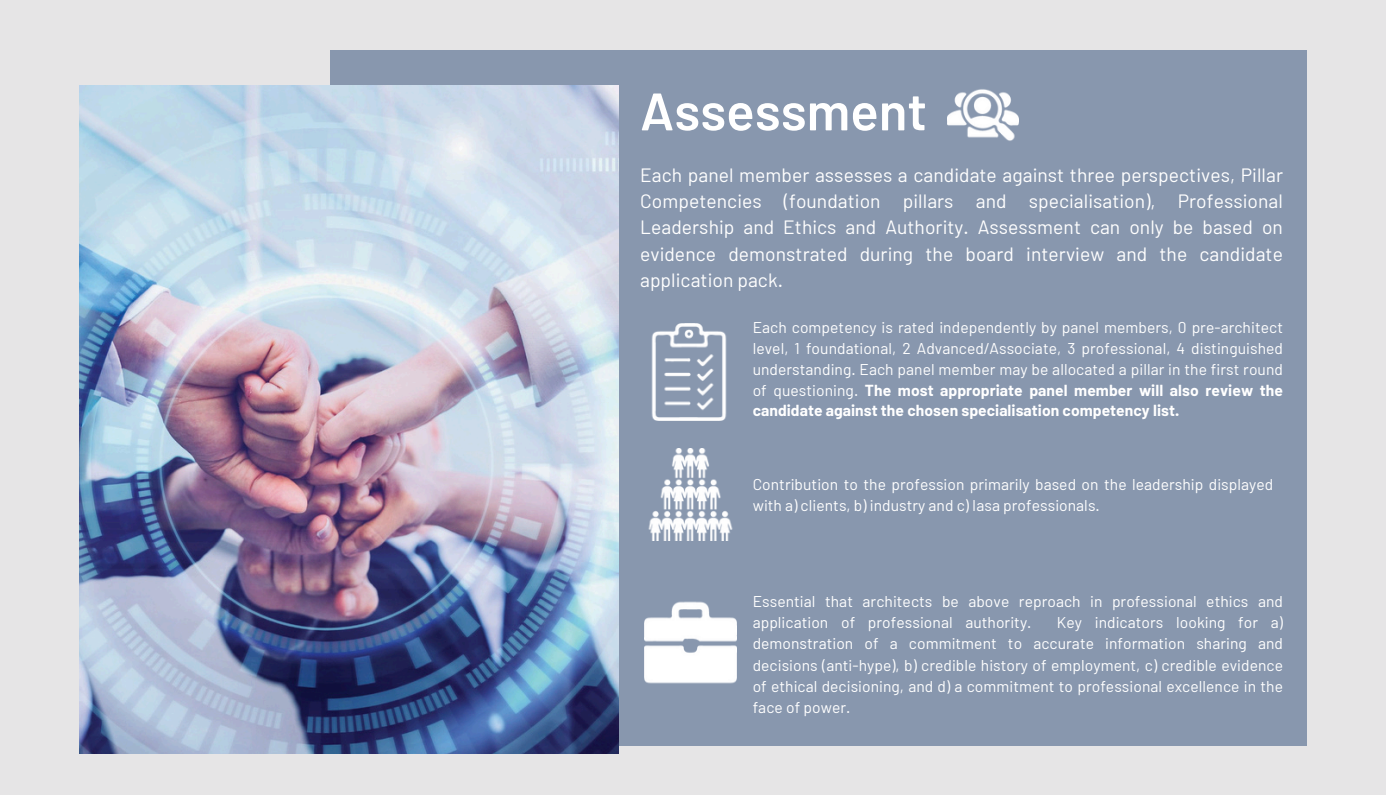
<style>
.page{position:relative;width:1386px;height:795px;background:#fff}
.page>*{position:absolute;margin:0;border:0;box-sizing:border-box;transform-origin:0 0}
.t1{font:600 52.68px "Barlow";color:#fff}
.t2{font:19.25px/26.2px "Barlow";letter-spacing:.005em;color:#fff;text-align:justify}
.t3{font:15.58px/21.3px "Barlow";letter-spacing:.005em;color:#fff;text-align:justify}
.s1{font-weight:700}
</style>
<div class="page">
<div style="left:0;top:0;width:1386px;height:794px;background:#e6e5e6"></div>
<div style="left:330px;top:50px;width:977px;height:695px;background:#8897ae"></div>
<img style="left:79px;top:85px;width:540px;height:667px">
<img style="left:947px;top:89px;width:71px;height:52px">
<img style="left:651px;top:323px;width:76px;height:97px">
<img style="left:648px;top:448px;width:85px;height:91px">
<img style="left:645px;top:601px;width:92px;height:83px">
<p class="t1" style="left:640px;top:78px;width:288px">Assessment</p>
<p class="t2" style="left:640px;top:161px;width:644px">Each panel member assesses a candidate against three perspectives, Pillar Competencies (foundation pillars and specialisation), Professional Leadership and Ethics and Authority. Assessment can only be based on evidence demonstrated during the board interview and the candidate application pack.</p>
<p class="t3" style="left:753px;top:316px;width:532px;line-height:20.8px">Each competency is rated independently by panel members, 0 pre-architect level, 1 foundational, 2 Advanced/Associate, 3 professional, 4 distinguished understanding. Each panel member may be allocated a pillar in the first round of questioning. <span class="s1">The most appropriate panel member will also review the candidate against the chosen specialisation competency list.</span></p>
<p class="t3" style="left:753px;top:473px;width:522px">Contribution to the profession primarily based on the leadership displayed with a) clients, b) industry and c) Iasa professionals.</p>
<p class="t3" style="left:753px;top:589px;width:532px">Essential that architects be above reproach in professional ethics and application of professional authority.</p>
<p class="t3" style="left:753px;top:610px;width:532px;text-indent:304px">Key indicators looking for a) demonstration of a commitment to accurate information sharing and decisions (anti-hype), b) credible history of employment, c) credible evidence of ethical decisioning, and d) a commitment to professional excellence in the face of power.</p>
</div>
